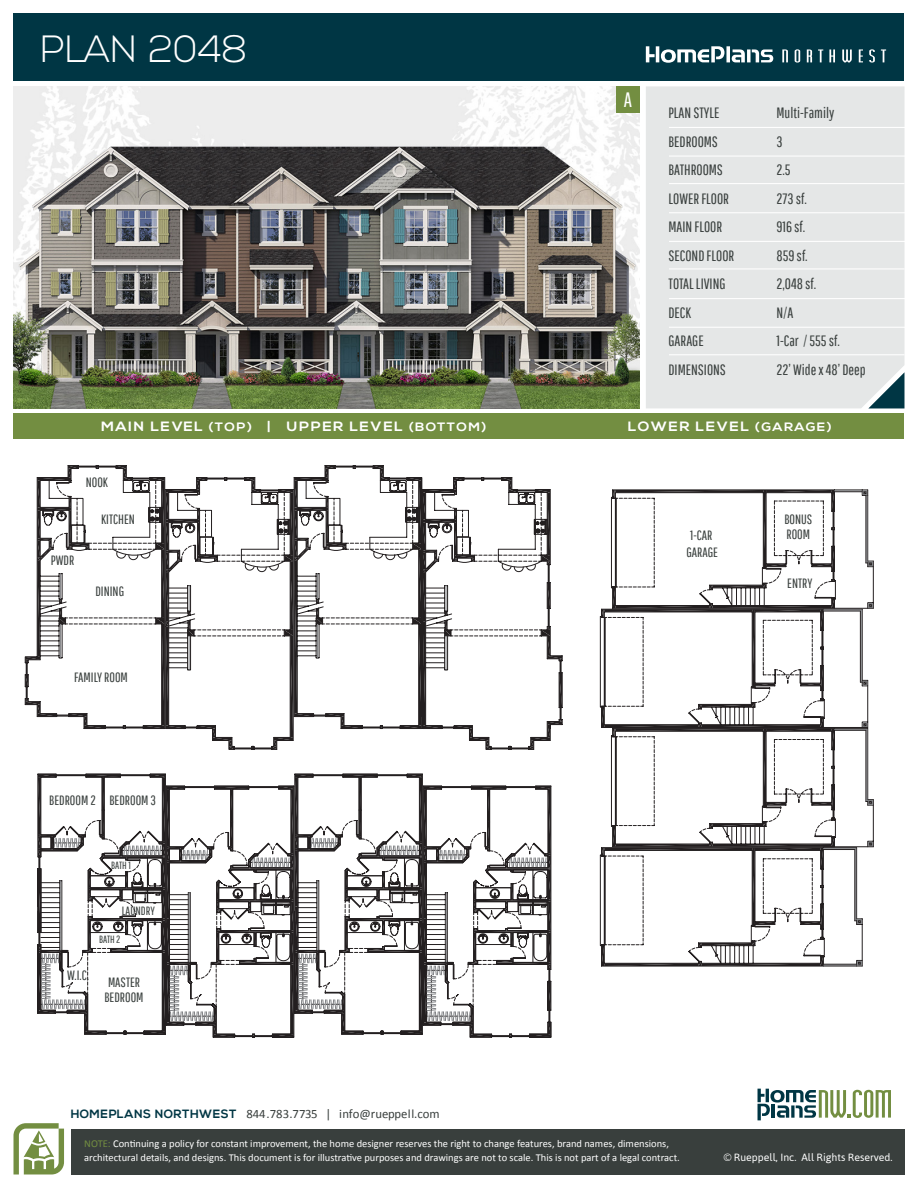
<style>
.page{position:relative;width:918px;height:1188px;background:#fff}
.page>*{position:absolute;margin:0;border:0;box-sizing:border-box;transform-origin:0 0}
.t1{font:300 37.95px "Nexa";color:#fff}
.t2{font:20.85px "Pathway Gothic One";color:#fff}
.t3{font:15px "Pathway Gothic One";color:#393f3d}
.t4{font:13.5px/15px "Pathway Gothic One";color:#393f3d}
.t5{font:700 13.5px "Nexa";letter-spacing:.1em;color:#fff;scale:1.11 1}
.t6{font:12.75px "Calibri";color:#393f3d}
.t7{font:12px "Pathway Gothic One";color:#393f3d}
.t8{font:10.5px/13.5px "Calibri";color:#fff}
.t9{font:10.5px "Asap";color:#fff}
.t10{font:10.5px "Pathway Gothic One";color:#393f3d}
.s1{font-size:12.15px}
.s2{font-family:"Nexa";font-weight:700;font-size:12px;color:#003644}
.s3{color:#738e41}
</style>
<div class="page">
<div style="left:14px;top:14px;width:890px;height:67px;background:#003644"></div>
<div style="left:71px;top:1129px;width:833px;height:45px;background:#393f3d"></div>
<svg style="left:14px;top:1123px;width:50px;height:52px"></svg>
<svg style="left:758px;top:1089px;width:133px;height:31px"></svg>
<div style="left:646px;top:86px;width:258px;height:322px;background:#e5e7e7"></div>
<hr style="left:669px;top:127px;width:240px;height:1px;background:#fff">
<hr style="left:669px;top:156px;width:240px;height:1px;background:#fff">
<hr style="left:669px;top:183px;width:236px;height:1px;background:#fff">
<svg style="left:868px;top:372px;width:36px;height:36px"></svg>
<hr style="left:669px;top:212px;width:240px;height:1px;background:#fff">
<hr style="left:669px;top:241px;width:240px;height:1px;background:#fff">
<hr style="left:669px;top:268px;width:236px;height:1px;background:#fff">
<hr style="left:669px;top:298px;width:240px;height:1px;background:#fff">
<hr style="left:669px;top:327px;width:240px;height:1px;background:#fff">
<hr style="left:669px;top:354px;width:236px;height:1px;background:#fff">
<img style="left:14px;top:86px;width:626px;height:322px">
<div style="left:616px;top:86px;width:24px;height:27px;background:#738e41"></div>
<div style="left:14px;top:414px;width:890px;height:25px;background:#738e41"></div>
<svg style="left:38px;top:774px;width:513px;height:263px"></svg>
<svg style="left:228px;top:477px;width:335px;height:273px"></svg>
<svg style="left:373px;top:466px;width:16px;height:14px"></svg>
<svg style="left:400px;top:477px;width:162px;height:272px"></svg>
<svg style="left:25px;top:465px;width:337px;height:284px"></svg>
<svg style="left:600px;top:489px;width:274px;height:478px"></svg>
<svg style="left:818px;top:49px;width:5px;height:13px"></svg>
<svg style="left:842px;top:49px;width:10px;height:13px"></svg>
<svg style="left:869px;top:49px;width:6px;height:14px"></svg>
<svg style="left:795px;top:49px;width:5px;height:14px"></svg>
<svg style="left:807px;top:49px;width:5px;height:13px"></svg>
<svg style="left:829px;top:49px;width:6px;height:13px"></svg>
<svg style="left:859px;top:49px;width:4px;height:13px"></svg>
<svg style="left:782px;top:49px;width:6px;height:13px"></svg>
<svg style="left:881px;top:49px;width:5px;height:13px"></svg>
<svg style="left:646px;top:46px;width:127px;height:17px"></svg>
<p class="t1" style="left:40px;top:28px;width:209px">PLAN 2048</p>
<p class="t2" style="left:624px;top:87px;width:10px">A</p>
<p class="t3" style="left:669px;top:104px;width:53px">PLAN STYLE</p>
<p class="t3" style="left:777px;top:104px;width:59px">Multi-Family</p>
<p class="t3" style="left:669px;top:132px;width:51px">BEDROOMS</p>
<p class="t3" style="left:777px;top:132px;width:8px">3</p>
<p class="t3" style="left:669px;top:161px;width:56px">BATHROOMS</p>
<p class="t3" style="left:777px;top:161px;width:16px">2.5</p>
<p class="t3" style="left:669px;top:189px;width:62px">LOWER FLOOR</p>
<p class="t3" style="left:777px;top:189px;width:32px">273 sf.</p>
<p class="t3" style="left:669px;top:218px;width:55px">MAIN FLOOR</p>
<p class="t3" style="left:777px;top:218px;width:30px">916 sf.</p>
<p class="t3" style="left:669px;top:246px;width:67px">SECOND FLOOR</p>
<p class="t3" style="left:777px;top:246px;width:33px">859 sf.</p>
<p class="t3" style="left:669px;top:275px;width:59px">TOTAL LIVING</p>
<p class="t3" style="left:777px;top:275px;width:41px">2,048 sf.</p>
<p class="t3" style="left:669px;top:303px;width:24px">DECK</p>
<p class="t3" style="left:777px;top:303px;width:19px">N/A</p>
<p class="t3" style="left:669px;top:332px;width:37px">GARAGE</p>
<p class="t3" style="left:777px;top:332px;width:65px">1-Car / 555 sf.</p>
<p class="t3" style="left:669px;top:360px;width:59px">DIMENSIONS</p>
<p class="t3" style="left:777px;top:360px;width:91px">22’ Wide x 48’ Deep</p>
<p class="t5" style="left:101px;top:419px;width:349px">MAIN LEVEL <span class="s1">(TOP)</span> | UPPER LEVEL <span class="s1">(BOTTOM)</span></p>
<p class="t5" style="left:628px;top:419px;width:185px">LOWER LEVEL <span class="s1">(GARAGE)</span></p>
<p class="t4" style="left:86px;top:474px;width:24px">NOOK</p>
<p class="t4" style="left:51px;top:552px;width:25px">PWDR</p>
<p class="t4" style="left:101px;top:512px;width:35px">KITCHEN</p>
<p class="t4" style="left:95px;top:583px;width:30px">DINING</p>
<p class="t4" style="left:74px;top:670px;width:55px">FAMILY ROOM</p>
<p class="t4" style="left:690px;top:527px;width:24px">1-CAR</p>
<p class="t4" style="left:686px;top:544px;width:33px">GARAGE</p>
<p class="t4" style="left:784px;top:512px;width:29px">BONUS<br>ROOM</p>
<p class="t4" style="left:787px;top:576px;width:27px">ENTRY</p>
<p class="t4" style="left:49px;top:793px;width:48px">BEDROOM 2</p>
<p class="t4" style="left:109px;top:793px;width:48px">BEDROOM 3</p>
<p class="t10" style="left:111px;top:859px;width:21px">BATH 1</p>
<p class="t7" style="left:122px;top:903px;width:34px">LAUNDRY</p>
<p class="t4" style="left:67px;top:967px;width:23px">W.I.C.</p>
<p class="t10" style="left:99px;top:933px;width:23px">BATH 2</p>
<p class="t4" style="left:105px;top:974px;width:41px">MASTER<br>BEDROOM</p>
<p class="t6" style="left:71px;top:1106px;width:370px"><span class="s2">HOMEPLANS NORTHWEST</span> 844.783.7735 | info@rueppell.com</p>
<p class="t8" style="left:84px;top:1137px;width:597px"><span class="s3">NOTE:</span> Continuing a policy for constant improvement, the home designer reserves the right to change features, brand names, dimensions, architectural details, and designs. This document is for illustrative purposes and drawings are not to scale. This is not part of a legal contract.</p>
<p class="t9" style="left:724px;top:1151px;width:170px">© Rueppell, Inc. All Rights Reserved.</p>
</div>
